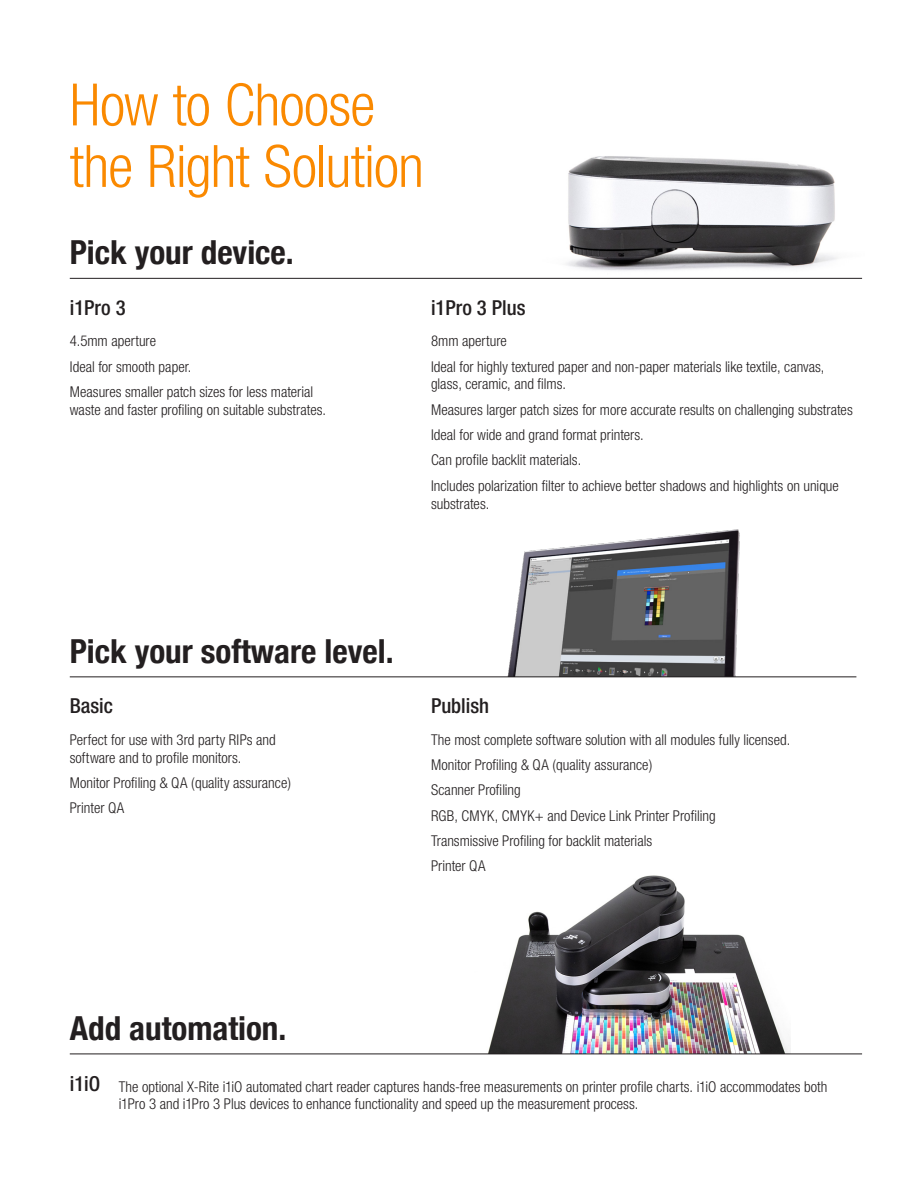
<style>
.page{position:relative;width:918px;height:1188px;background:#fff}
.page>*{position:absolute;margin:0;border:0;box-sizing:border-box;transform-origin:0 0}
.SellSheet-H1__title{font:300 condensed 58.5px/61.5px "Helvetica Neue";letter-spacing:-.015em;color:#fa8900}
.t1{font:700 condensed 33.15px "Helvetica Neue";color:#231f20}
.t2{font:500 condensed 20.7px "Helvetica Neue";color:#231f20}
.SellSheet-H1__title-2{font:300 condensed 14.85px/17.9px "Helvetica Neue";color:#231f20}
</style>
<div class="page">
<hr style="left:70px;top:278px;width:792px;height:1px;background:#231f20">
<img style="left:488px;top:875px;width:303px;height:178px">
<hr style="left:70px;top:1053px;width:792px;height:1px;background:#231f20">
<img style="left:566px;top:156px;width:271px;height:115px">
<img style="left:507px;top:529px;width:233px;height:147px">
<hr style="left:70px;top:676px;width:786px;height:1px;background:#231f20">
<p class="SellSheet-H1__title" style="left:70px;top:74px;width:356px">How to Choose the Right Solution</p>
<p class="t1" style="left:70px;top:225px;width:226px">Pick your device.</p>
<p class="t2" style="left:70px;top:295px;width:57px">i1Pro 3</p>
<p class="SellSheet-H1__title-2" style="left:70px;top:332px;width:88px">4.5mm aperture</p>
<p class="SellSheet-H1__title-2" style="left:70px;top:357px;width:123px">Ideal for smooth paper.</p>
<p class="SellSheet-H1__title-2" style="left:70px;top:383px;width:258px">Measures smaller patch sizes for less material waste and faster profiling on suitable substrates.</p>
<p class="t2" style="left:431px;top:295px;width:96px">i1Pro 3 Plus</p>
<p class="SellSheet-H1__title-2" style="left:431px;top:332px;width:77px">8mm aperture</p>
<p class="SellSheet-H1__title-2" style="left:431px;top:357px;width:395px">Ideal for highly textured paper and non-paper materials like textile, canvas, glass, ceramic, and films.</p>
<p class="SellSheet-H1__title-2" style="left:431px;top:401px;width:423px">Measures larger patch sizes for more accurate results on challenging substrates</p>
<p class="SellSheet-H1__title-2" style="left:431px;top:426px;width:214px">Ideal for wide and grand format printers.</p>
<p class="SellSheet-H1__title-2" style="left:431px;top:451px;width:152px">Can profile backlit materials.</p>
<p class="SellSheet-H1__title-2" style="left:431px;top:476px;width:409px">Includes polarization filter to achieve better shadows and highlights on unique substrates.</p>
<p class="t1" style="left:70px;top:623px;width:325px">Pick your software level.</p>
<p class="t2" style="left:70px;top:694px;width:45px">Basic</p>
<p class="SellSheet-H1__title-2" style="left:70px;top:731px;width:208px">Perfect for use with 3rd party RIPs and software and to profile monitors.</p>
<p class="SellSheet-H1__title-2" style="left:70px;top:774px;width:223px">Monitor Profiling &amp; QA (quality assurance)</p>
<p class="SellSheet-H1__title-2" style="left:70px;top:799px;width:56px">Printer QA</p>
<p class="t2" style="left:431px;top:694px;width:60px">Publish</p>
<p class="SellSheet-H1__title-2" style="left:431px;top:731px;width:361px">The most complete software solution with all modules fully licensed.</p>
<p class="SellSheet-H1__title-2" style="left:431px;top:756px;width:223px">Monitor Profiling &amp; QA (quality assurance)</p>
<p class="SellSheet-H1__title-2" style="left:431px;top:781px;width:91px">Scanner Profiling</p>
<p class="SellSheet-H1__title-2" style="left:431px;top:806px;width:286px">RGB, CMYK, CMYK+ and Device Link Printer Profiling</p>
<p class="SellSheet-H1__title-2" style="left:431px;top:832px;width:223px">Transmissive Profiling for backlit materials</p>
<p class="SellSheet-H1__title-2" style="left:431px;top:857px;width:56px">Printer QA</p>
<p class="t1" style="left:70px;top:1000px;width:218px">Add automation.</p>
<p class="t2" style="left:70px;top:1072px;width:32px">i1iO</p>
<p class="SellSheet-H1__title-2" style="left:119px;top:1077px;width:710px">The optional X-Rite i1iO automated chart reader captures hands-free measurements on printer profile charts. i1iO accommodates both i1Pro 3 and i1Pro 3 Plus devices to enhance functionality and speed up the measurement process.</p>
</div>
